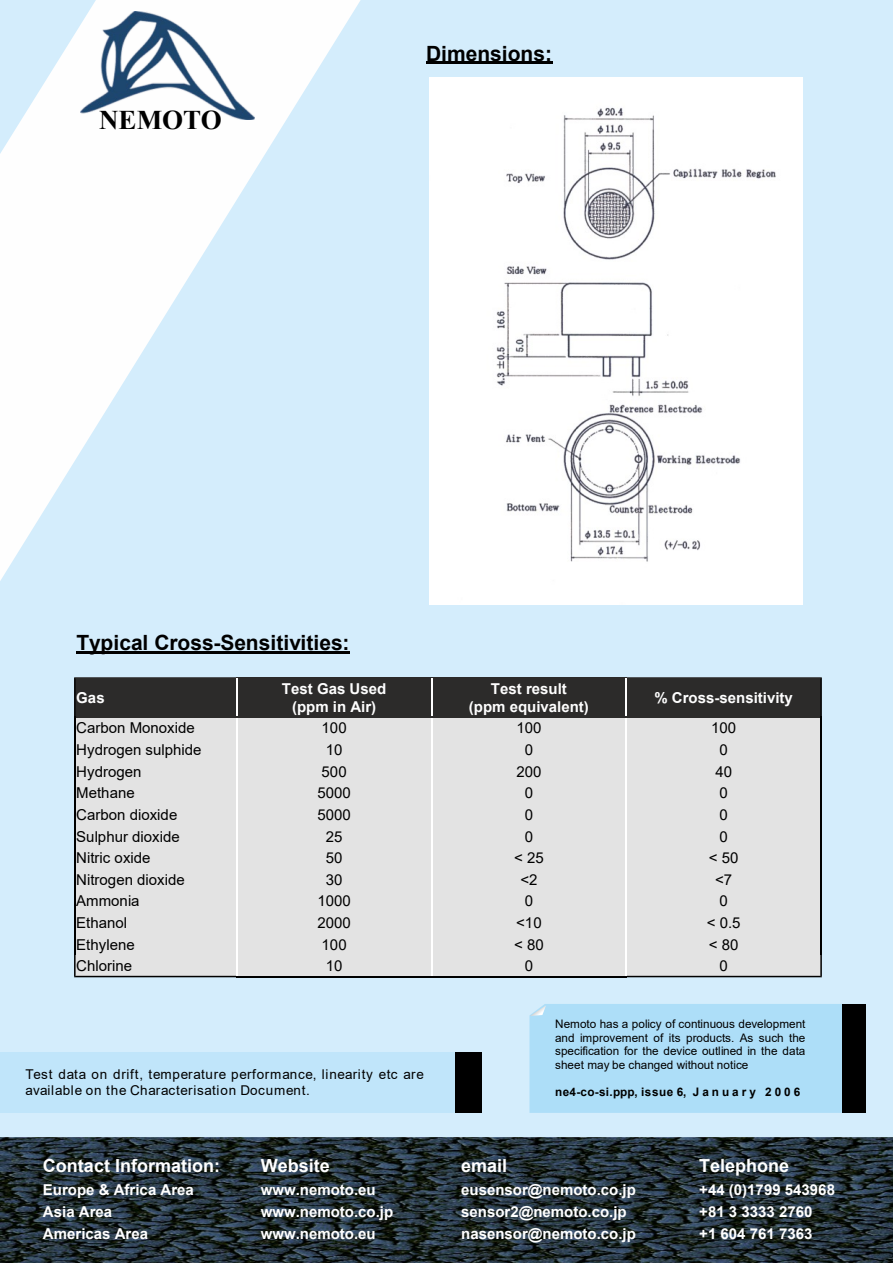
<style>
.page{position:relative;width:893px;height:1263px;background:#d4edfc}
.page>*{position:absolute;margin:0;border:0;box-sizing:border-box;transform-origin:0 0}
.t1{font:700 27px "Times New Roman";color:#000}
.t2{font:700 21px "Arial";color:#000}
.t3{font:700 18px "Arial";color:#fff}
.t4{font:15px "Arial";color:#000}
.t5{font:700 15px "Arial";color:#fff}
.t6{font:700 15px/17.2px "Arial";color:#fefefe;text-align:center}
.t7{font:13.5px/15.5px "Arial";letter-spacing:.055em;color:#000}
.t8{font:11.7px/13.5px "Arial";color:#000;text-align:justify}
.t9{font:700 11.7px "Arial";letter-spacing:.025em;color:#000}
</style>
<div class="page">
<svg style="left:0;top:0;width:361px;height:581px"></svg>
<div style="left:0;top:1052px;width:481px;height:61px;background:#c0e5fa"></div>
<div style="left:455px;top:1052px;width:26px;height:61px;background:#000"></div>
<svg style="left:529px;top:1004px;width:337px;height:109px;background:#a0cee6"></svg>
<img style="left:80px;top:11px;width:174px;height:109px">
<img style="left:430px;top:78px;width:373px;height:526px">
<hr style="left:77px;top:652px;width:273px;height:2px;background:#000">
<hr style="left:426px;top:62px;width:126px;height:2px;background:#000">
<div style="left:237px;top:678px;width:195px;height:39px;background:#2c2b2a"></div>
<div style="left:432px;top:678px;width:194px;height:39px;background:#2c2b2a"></div>
<div style="left:237px;top:717px;width:195px;height:21px;background:#e3e3e3"></div>
<div style="left:432px;top:717px;width:194px;height:21px;background:#e3e3e3"></div>
<div style="left:237px;top:738px;width:195px;height:22px;background:#e3e3e3"></div>
<div style="left:432px;top:738px;width:194px;height:22px;background:#e3e3e3"></div>
<div style="left:237px;top:760px;width:195px;height:22px;background:#e3e3e3"></div>
<div style="left:432px;top:760px;width:194px;height:22px;background:#e3e3e3"></div>
<div style="left:237px;top:782px;width:195px;height:21px;background:#e3e3e3"></div>
<div style="left:432px;top:782px;width:194px;height:21px;background:#e3e3e3"></div>
<div style="left:237px;top:803px;width:195px;height:22px;background:#e3e3e3"></div>
<div style="left:432px;top:803px;width:194px;height:22px;background:#e3e3e3"></div>
<div style="left:237px;top:825px;width:195px;height:22px;background:#e3e3e3"></div>
<div style="left:432px;top:825px;width:194px;height:22px;background:#e3e3e3"></div>
<div style="left:237px;top:847px;width:195px;height:21px;background:#e3e3e3"></div>
<div style="left:432px;top:847px;width:194px;height:21px;background:#e3e3e3"></div>
<div style="left:237px;top:868px;width:195px;height:22px;background:#e3e3e3"></div>
<div style="left:432px;top:868px;width:194px;height:22px;background:#e3e3e3"></div>
<div style="left:237px;top:890px;width:195px;height:22px;background:#e3e3e3"></div>
<div style="left:432px;top:890px;width:194px;height:22px;background:#e3e3e3"></div>
<div style="left:237px;top:912px;width:195px;height:21px;background:#e3e3e3"></div>
<div style="left:432px;top:912px;width:194px;height:21px;background:#e3e3e3"></div>
<div style="left:237px;top:933px;width:195px;height:22px;background:#e3e3e3"></div>
<div style="left:432px;top:933px;width:194px;height:22px;background:#e3e3e3"></div>
<div style="left:237px;top:955px;width:195px;height:21px;background:#e3e3e3"></div>
<div style="left:432px;top:955px;width:194px;height:21px;background:#e3e3e3"></div>
<hr style="left:236px;top:677px;width:196px;height:2px;background:#2c2b2a">
<hr style="left:431px;top:677px;width:196px;height:2px;background:#2c2b2a">
<hr style="left:236px;top:976px;width:196px;height:1px;background:#000">
<hr style="left:431px;top:976px;width:196px;height:1px;background:#000">
<svg style="left:74px;top:677px;width:163px;height:300px;background:#c7c7c6"></svg>
<hr style="left:431px;top:679px;width:1px;height:37px;background:#fff">
<svg style="left:431px;top:717px;width:1px;height:259px"></svg>
<svg style="left:626px;top:677px;width:196px;height:300px;background:#ccc"></svg>
<img style="left:0;top:1138px;width:893px;height:125px">
<h1 class="t1" style="left:99px;top:111px;width:124px">NEMOTO</h1>
<h2 class="t2" style="left:426px;top:45px;width:128px">Dimensions:</h2>
<h2 class="t2" style="left:77px;top:635px;width:275px">Typical Cross-Sensitivities:</h2>
<p class="t6" style="left:76px;top:690px;width:30px">Gas</p>
<p class="t6" style="left:282px;top:682px;width:106px">Test Gas Used (ppm in Air)</p>
<p class="t6" style="left:469px;top:682px;width:122px">Test result<br>(ppm equivalent)</p>
<p class="t6" style="left:654px;top:690px;width:140px">% Cross-sensitivity</p>
<p class="t4" style="left:76px;top:722px;width:120px">Carbon Monoxide</p>
<p class="t4" style="left:322px;top:722px;width:27px">100</p>
<p class="t4" style="left:516px;top:722px;width:27px">100</p>
<p class="t4" style="left:711px;top:722px;width:27px">100</p>
<p class="t4" style="left:76px;top:744px;width:127px">Hydrogen sulphide</p>
<p class="t4" style="left:326px;top:744px;width:18px">10</p>
<p class="t4" style="left:525px;top:744px;width:10px">0</p>
<p class="t4" style="left:719px;top:744px;width:10px">0</p>
<p class="t4" style="left:76px;top:766px;width:67px">Hydrogen</p>
<p class="t4" style="left:322px;top:766px;width:27px">500</p>
<p class="t4" style="left:516px;top:766px;width:27px">200</p>
<p class="t4" style="left:715px;top:766px;width:18px">40</p>
<p class="t4" style="left:76px;top:787px;width:60px">Methane</p>
<p class="t4" style="left:317px;top:787px;width:35px">5000</p>
<p class="t4" style="left:525px;top:787px;width:10px">0</p>
<p class="t4" style="left:719px;top:787px;width:10px">0</p>
<p class="t4" style="left:76px;top:809px;width:103px">Carbon dioxide</p>
<p class="t4" style="left:317px;top:809px;width:35px">5000</p>
<p class="t4" style="left:525px;top:809px;width:10px">0</p>
<p class="t4" style="left:719px;top:809px;width:10px">0</p>
<p class="t4" style="left:76px;top:831px;width:105px">Sulphur dioxide</p>
<p class="t4" style="left:326px;top:831px;width:18px">25</p>
<p class="t4" style="left:525px;top:831px;width:10px">0</p>
<p class="t4" style="left:719px;top:831px;width:10px">0</p>
<p class="t4" style="left:76px;top:852px;width:76px">Nitric oxide</p>
<p class="t4" style="left:326px;top:852px;width:18px">50</p>
<p class="t4" style="left:514px;top:852px;width:31px">&lt; 25</p>
<p class="t4" style="left:709px;top:852px;width:31px">&lt; 50</p>
<p class="t4" style="left:76px;top:874px;width:110px">Nitrogen dioxide</p>
<p class="t4" style="left:326px;top:874px;width:18px">30</p>
<p class="t4" style="left:520px;top:874px;width:19px">&lt;2</p>
<p class="t4" style="left:715px;top:874px;width:19px">&lt;7</p>
<p class="t4" style="left:76px;top:895px;width:65px">Ammonia</p>
<p class="t4" style="left:317px;top:895px;width:35px">1000</p>
<p class="t4" style="left:525px;top:895px;width:10px">0</p>
<p class="t4" style="left:719px;top:895px;width:10px">0</p>
<p class="t4" style="left:76px;top:917px;width:52px">Ethanol</p>
<p class="t4" style="left:317px;top:917px;width:35px">2000</p>
<p class="t4" style="left:516px;top:917px;width:27px">&lt;10</p>
<p class="t4" style="left:707px;top:917px;width:35px">&lt; 0.5</p>
<p class="t4" style="left:76px;top:939px;width:60px">Ethylene</p>
<p class="t4" style="left:322px;top:939px;width:27px">100</p>
<p class="t4" style="left:514px;top:939px;width:31px">&lt; 80</p>
<p class="t4" style="left:709px;top:939px;width:31px">&lt; 80</p>
<p class="t4" style="left:76px;top:960px;width:57px">Chlorine</p>
<p class="t4" style="left:326px;top:960px;width:18px">10</p>
<p class="t4" style="left:525px;top:960px;width:10px">0</p>
<p class="t4" style="left:719px;top:960px;width:10px">0</p>
<p class="t7" style="left:25px;top:1068px;width:400px">Test data on drift, temperature performance, linearity etc are available on the Characterisation Document.</p>
<p class="t8" style="left:555px;top:1018px;width:252px">Nemoto has a policy of continuous development and improvement of its products. As such the specification for the device outlined in the data sheet may be changed without notice</p>
<p class="t9" style="left:555px;top:1087px;width:247px">ne4-co-si.ppp, issue 6, J a n u a r y 2 0 0 6</p>
<p class="t3" style="left:43px;top:1159px;width:179px">Contact Information:</p>
<p class="t3" style="left:261px;top:1159px;width:71px">Website</p>
<p class="t3" style="left:461px;top:1159px;width:48px">email</p>
<p class="t3" style="left:699px;top:1159px;width:92px">Telephone</p>
<p class="t5" style="left:43px;top:1184px;width:152px">Europe &amp; Africa Area</p>
<p class="t5" style="left:261px;top:1184px;width:117px">www.nemoto.eu</p>
<p class="t5" style="left:461px;top:1184px;width:176px">eusensor@nemoto.co.jp</p>
<p class="t5" style="left:699px;top:1184px;width:137px">+44 (0)1799 543968</p>
<p class="t5" style="left:43px;top:1206px;width:71px">Asia Area</p>
<p class="t5" style="left:261px;top:1206px;width:134px">www.nemoto.co.jp</p>
<p class="t5" style="left:461px;top:1206px;width:167px">sensor2@nemoto.co.jp</p>
<p class="t5" style="left:699px;top:1206px;width:115px">+81 3 3333 2760</p>
<p class="t5" style="left:43px;top:1228px;width:107px">Americas Area</p>
<p class="t5" style="left:261px;top:1228px;width:117px">www.nemoto.eu</p>
<p class="t5" style="left:461px;top:1228px;width:176px">nasensor@nemoto.co.jp</p>
<p class="t5" style="left:699px;top:1228px;width:115px">+1 604 761 7363</p>
</div>
